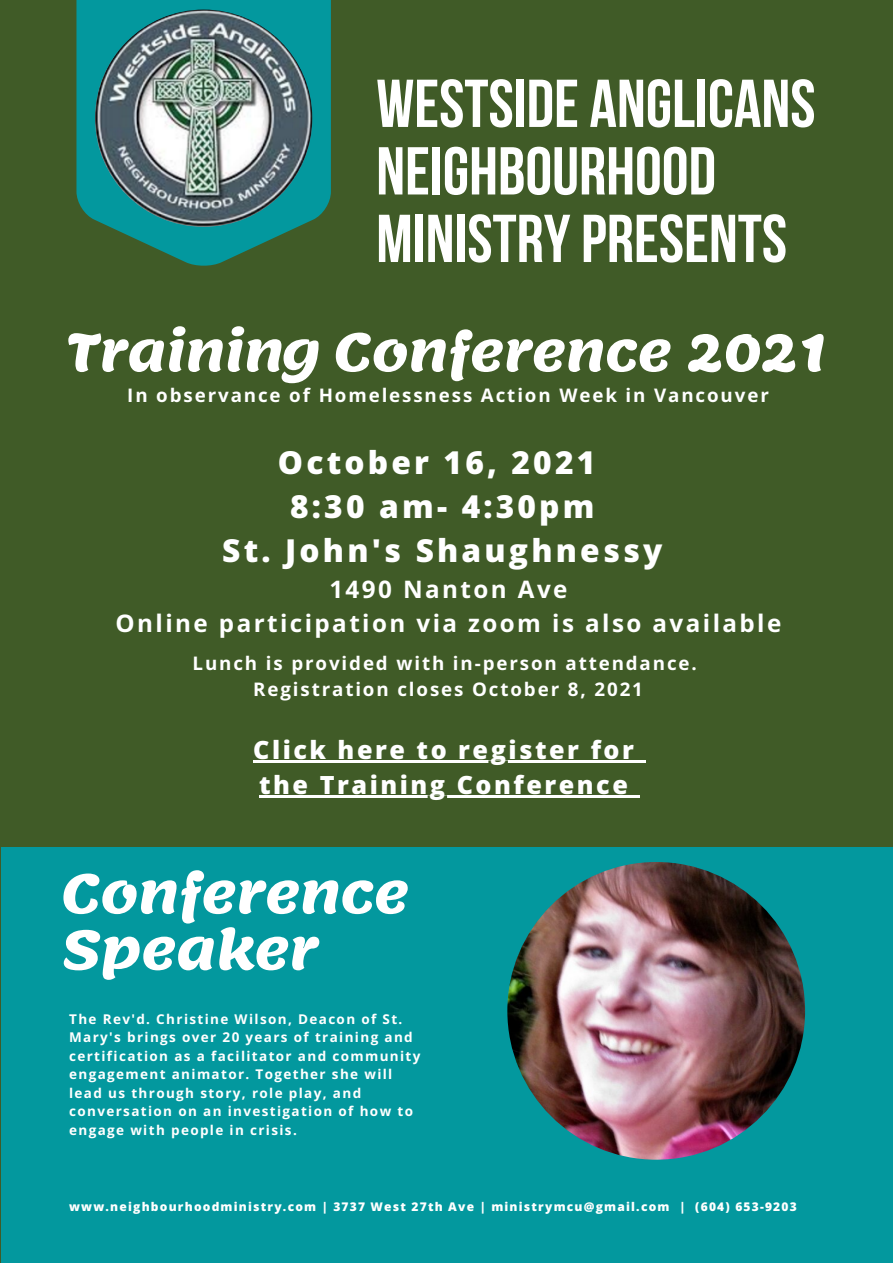
<style>
.page{position:relative;width:893px;height:1263px;background:#405b27}
.page>*{position:absolute;margin:0;border:0;box-sizing:border-box;transform-origin:0 0}
.t1{font:700 67.5px/67.5px "Bebas Neue";color:#fff}
.t2{font:700 54px/56.2px "Lemonada";letter-spacing:-.015em;color:#fff}
.t3{font:700 52.5px "Lemonada";letter-spacing:-.015em;color:#fff}
.t4{font:800 31.72px "Open Sans Hebrew";letter-spacing:.1em;color:#fff}
.t5{font:800 25.2px "Open Sans Hebrew";letter-spacing:.1em;color:#fff}
.t6{font:700 24.22px "Open Sans Hebrew";letter-spacing:.1em;color:#fff}
.t7{font:700 18.75px "Open Sans Hebrew";letter-spacing:.1em;color:#fff}
.t8{font:700 13.5px/18.6px "Open Sans Hebrew";letter-spacing:.1em;color:#fff}
.t9{font:800 12px "Open Sans Hebrew";letter-spacing:.1em;color:#fff}
</style>
<div class="page">
<svg style="left:76px;top:0;width:255px;height:266px;fill:#03989e"></svg>
<div style="left:1px;top:848px;width:892px;height:415px;background:#03989e"></div>
<img style="left:507px;top:862px;width:298px;height:298px;border-radius:50%">
<img style="left:95px;top:10px;width:217px;height:217px;border-radius:50%">
<hr style="left:253px;top:761px;width:383px;height:2px;background:#fff">
<svg style="left:636px;top:761px;width:9px;height:2px"></svg>
<hr style="left:259px;top:795px;width:371px;height:3px;background:#fff">
<svg style="left:630px;top:795px;width:9px;height:3px"></svg>
<p class="t1" style="left:376px;top:76px;width:441px">WESTSIDE ANGLICANS<br>NEIGHBOURHOOD<br>MINISTRYPRESENTS</p>
<p class="t3" style="left:66px;top:322px;width:761px">Training Conference 2021</p>
<p class="t7" style="left:127px;top:382px;width:643px">In observance of Homelessness Action Week in Vancouver</p>
<p class="t4" style="left:278px;top:440px;width:319px">October 16, 2021</p>
<p class="t4" style="left:290px;top:484px;width:306px">8:30 am- 4:30pm</p>
<p class="t4" style="left:222px;top:528px;width:442px">St. John's Shaughnessy</p>
<p class="t6" style="left:329px;top:572px;width:240px">1490 Nanton Ave</p>
<p class="t6" style="left:116px;top:606px;width:667px">Online participation via zoom is also available</p>
<p class="t7" style="left:192px;top:650px;width:506px">Lunch is provided with in-person attendance.</p>
<p class="t7" style="left:253px;top:676px;width:391px">Registration closes October 8, 2021</p>
<p class="t5" style="left:253px;top:732px;width:382px">Click here to register for</p>
<p class="t5" style="left:259px;top:767px;width:370px">the Training Conference</p>
<p class="t2" style="left:62px;top:866px;width:349px">Conference<br>Speaker</p>
<p class="t8" style="left:69px;top:1009px;width:353px">The Rev'd. Christine Wilson, Deacon of St.<br>Mary's brings over 20 years of training and certification as a facilitator and community engagement animator. Together she will lead us through story, role play, and conversation on an investigation of how to engage with people in crisis.</p>
<p class="t9" style="left:69px;top:1198px;width:729px">www.neighbourhoodministry.com | 3737 West 27th Ave | ministrymcu@gmail.com | (604) 653-9203</p>
</div>
